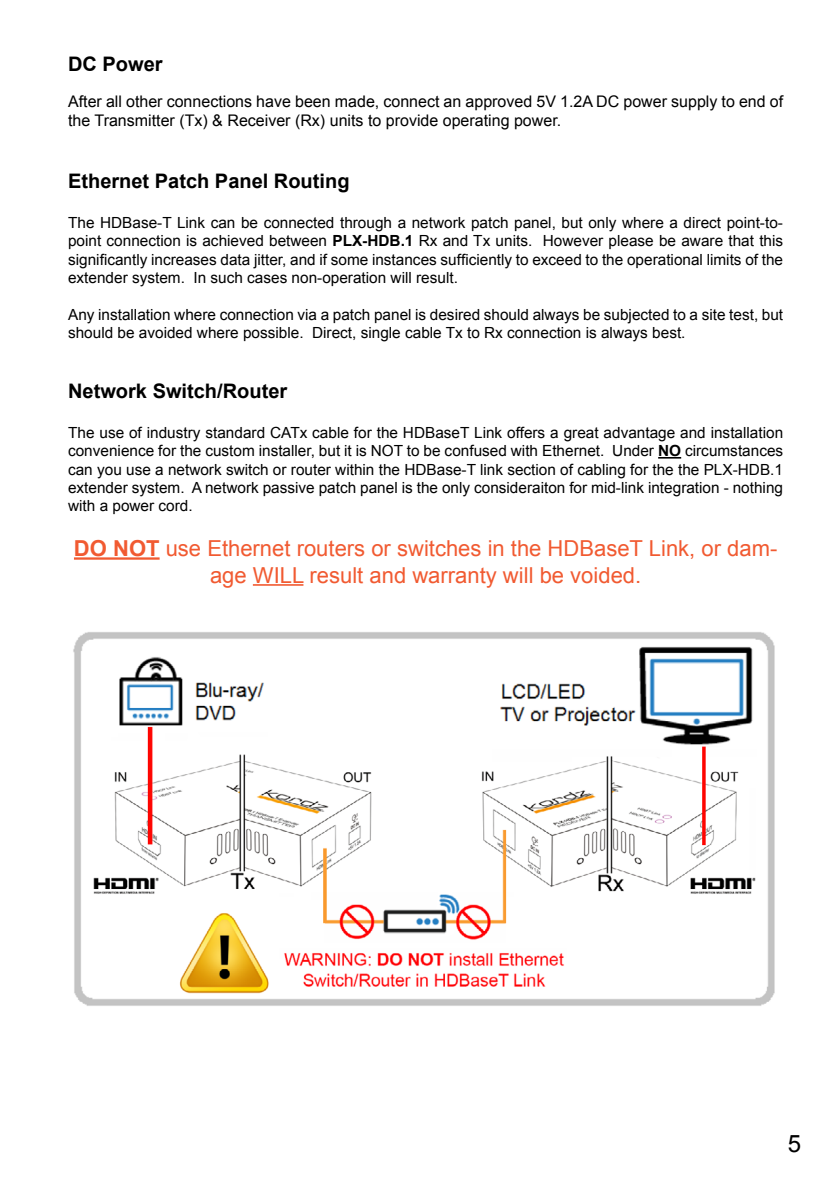
<style>
.page{position:relative;width:840px;height:1191px;background:#fff}
.page>*{position:absolute;margin:0;border:0;box-sizing:border-box;transform-origin:0 0}
.t1{font:24px "Arial";color:#000}
.t2{font:22px/26.4px "Arial";color:#f15a31;text-align:center}
.t3{font:700 20px "Arial";color:#000}
.t4{font:16px/19.2px "Arial";color:#000}
.t5{font:15.4px/18.4px "Arial";color:#000;text-align:justify}
.s1{font-weight:700}
</style>
<div class="page">
<img style="left:73px;top:632px;width:702px;height:374px">
<svg style="left:658px;top:457px;width:22px;height:1px"></svg>
<hr style="left:74px;top:557px;width:85px;height:2px;background:#f15a31">
<hr style="left:253px;top:584px;width:50px;height:2px;background:#f15a31">
<p class="t3" style="left:68px;top:51px;width:96px">DC Power</p>
<p class="t4" style="left:68px;top:92px;width:716px">After all other connections have been made, connect an approved 5V 1.2A DC power supply to end of the Transmitter (Tx) &amp; Receiver (Rx) units to provide operating power.</p>
<p class="t3" style="left:68px;top:168px;width:283px">Ethernet Patch Panel Routing</p>
<p class="t5" style="left:68px;top:213px;width:716px">The HDBase-T Link can be connected through a network patch panel, but only where a direct point-to&shy;point connection is achieved between <span class="s1">PLX-HDB.1</span> Rx and Tx units. However please be aware that this significantly increases data jitter, and if some instances sufficiently to exceed to the operational limits of the extender system. In such cases non-operation will result.</p>
<p class="t5" style="left:68px;top:305px;width:716px">Any installation where connection via a patch panel is desired should always be subjected to a site test, but should be avoided where possible. Direct, single cable Tx to Rx connection is always best.</p>
<p class="t3" style="left:68px;top:378px;width:220px">Network Switch/Router</p>
<p class="t5" style="left:68px;top:423px;width:716px">The use of industry standard CATx cable for the HDBaseT Link offers a great advantage and installation convenience for the custom installer, but it is NOT to be confused with Ethernet. Under <span class="s1">NO</span> circumstances can you use a network switch or router within the HDBase-T link section of cabling for the the PLX-HDB.1 extender system. A network passive patch panel is the only consideraiton for mid-link integration - nothing with a power cord.</p>
<p class="t2" style="left:74px;top:535px;width:704px"><span class="s1">DO NOT</span> use Ethernet routers or switches in the HDBaseT Link, or dam&shy;age WILL result and warranty will be voided.</p>
<p class="t1" style="left:787px;top:1127px;width:15px">5</p>
</div>
